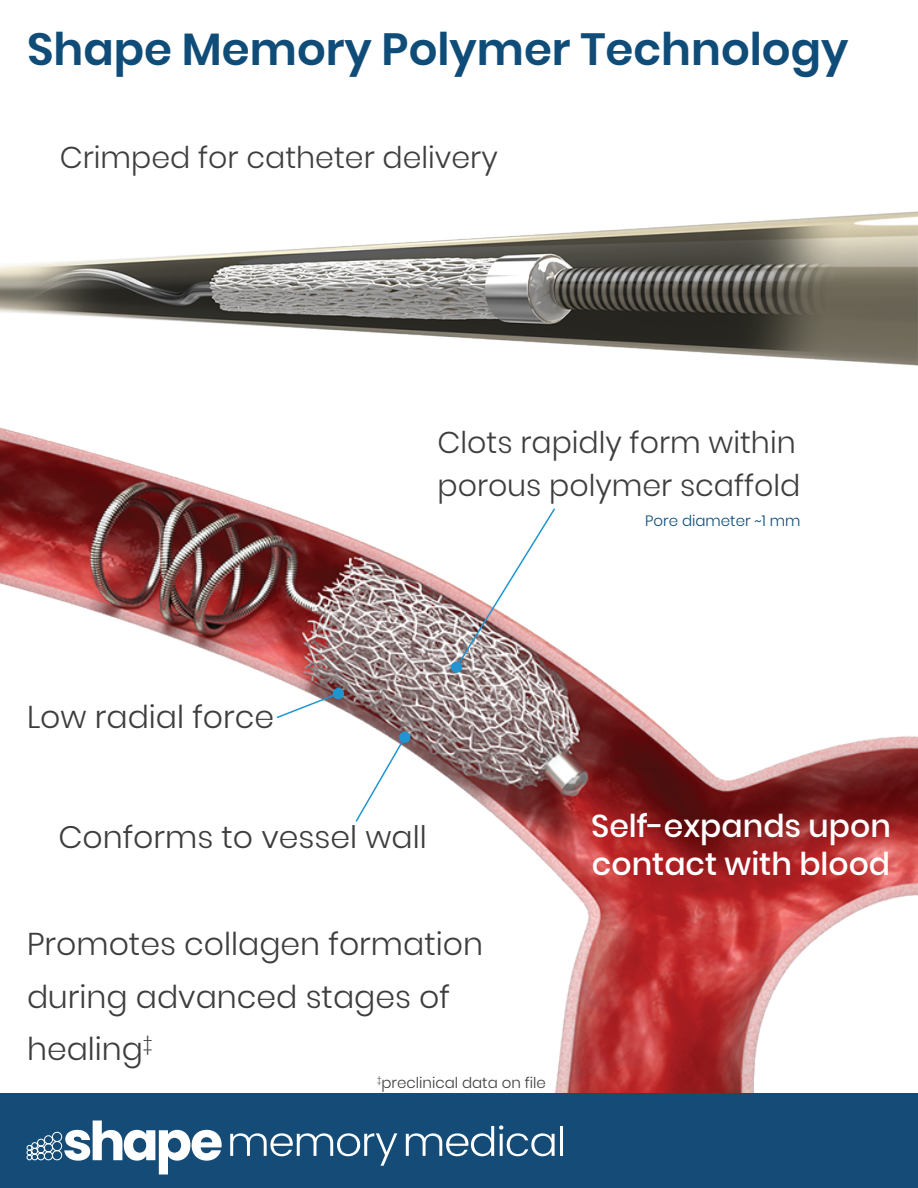
<style>
.page{position:relative;width:918px;height:1188px;background:#fff}
.page>*{position:absolute;margin:0;border:0;box-sizing:border-box;transform-origin:0 0}
.t1{font:600 45px "Poppins";color:#104c78}
.t2{font:300 31.5px/52.5px "Poppins";color:#3e3e3f}
.t3{font:500 31.5px/37.8px "Poppins";color:#fff}
.t4{font:300 31.05px "Poppins";color:#3e3e3f}
.t5{font:300 30px/43.5px "Poppins";color:#3e3e3f}
.t6{font:300 15px "Poppins";color:#3e3e3f}
.t7{font:300 15px "Poppins";color:#0c4d7a}
</style>
<div class="page">
<img style="left:0;top:427px;width:918px;height:667px">
<div style="left:0;top:1094px;width:918px;height:94px;background:#144c77"></div>
<svg style="left:450px;top:507px;width:107px;height:167px"></svg>
<svg style="left:230px;top:1133px;width:167px;height:33px"></svg>
<svg style="left:406px;top:1125px;width:149px;height:31px"></svg>
<hr style="left:560px;top:1126px;width:3px;height:30px;background:#fff">
<svg style="left:26px;top:1121px;width:196px;height:53px"></svg>
<svg style="left:354px;top:731px;width:57px;height:92px"></svg>
<svg style="left:275px;top:687px;width:70px;height:32px"></svg>
<img style="left:0;top:211px;width:918px;height:155px">
<h1 class="t1" style="left:27px;top:24px;width:823px">Shape Memory Polymer Technology</h1>
<p class="t5" style="left:60px;top:136px;width:439px">Crimped for catheter delivery</p>
<p class="t5" style="left:438px;top:421px;width:364px">Clots rapidly form within porous polymer scaffold</p>
<p class="t7" style="left:645px;top:512px;width:157px">Pore diameter ~1 mm</p>
<p class="t2" style="left:27px;top:691px;width:249px">Low radial force</p>
<p class="t4" style="left:58px;top:819px;width:370px">Conforms to vessel wall</p>
<p class="t2" style="left:27px;top:918px;width:458px">Promotes collagen formation during advanced stages of healing<sup>‡</sup></p>
<p class="t6" style="left:377px;top:1074px;width:170px"><sup>‡</sup>preclinical data on file</p>
<p class="t3" style="left:591px;top:807px;width:301px">Self-expands upon contact with blood</p>
</div>
